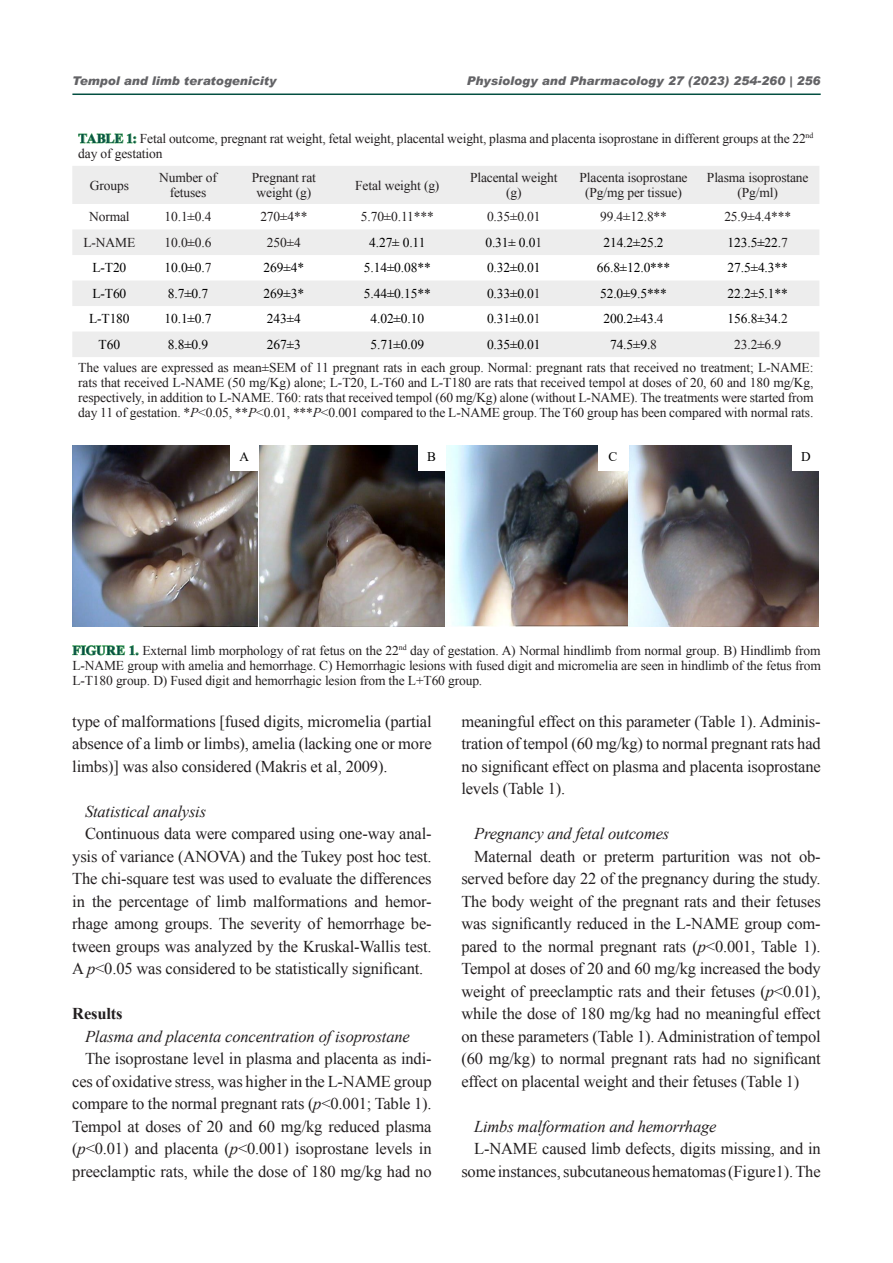
<style>
.page{position:relative;width:893px;height:1263px;background:#fff}
.page>*{position:absolute;margin:0;border:0;box-sizing:border-box;transform-origin:0 0}
.new_mant_style{font:16.5px/22.5px "Times New Roman";letter-spacing:-.01em;color:#231f20;text-align:justify}
.new_mant_style-2{font:italic 16.5px "Times New Roman";letter-spacing:-.01em;color:#231f20}
.new_mant_style-3{font:700 16.5px "Times New Roman";letter-spacing:-.01em;color:#231f20}
.Table{font:13.5px/15px "Times New Roman";letter-spacing:-.01em;color:#231f20;text-align:center}
.matn_ok{font:13.5px/15px "Times New Roman";letter-spacing:-.01em;color:#231f20;text-align:justify}
.Table-2{font:13.5px "Times New Roman";letter-spacing:-.01em;color:#000}
.t1{font:13.2px "Times New Roman";color:#000}
.titr{font:italic 900 12px "Arial";color:#636366}
.s1{font-weight:700;color:#73bf80}
.s2{color:#231f20}
.s3{font-style:italic}
</style>
<div class="page">
<svg style="left:72px;top:166px;width:747px;height:191px;fill:#ededed"></svg>
<img style="left:72px;top:445px;width:186px;height:181px">
<img style="left:260px;top:445px;width:367px;height:181px">
<img style="left:629px;top:445px;width:190px;height:181px">
<div style="left:231px;top:444px;width:27px;height:26px;background:#fff"></div>
<div style="left:418px;top:444px;width:28px;height:26px;background:#fff"></div>
<div style="left:598px;top:444px;width:30px;height:26px;background:#fff"></div>
<div style="left:792px;top:444px;width:28px;height:26px;background:#fff"></div>
<hr style="left:72px;top:94px;width:749px;height:1px;background:#034f41">
<p class="titr" style="left:72px;top:74px;width:206px">Tempol and limb teratogenicity</p>
<p class="titr" style="left:467px;top:74px;width:355px">Physiology and Pharmacology 27 (2023) 254-260 | 256</p>
<p class="Table" style="left:78px;top:131px;width:737px;text-align:left"><span class="s1">TABLE 1:</span> Fetal outcome, pregnant rat weight, fetal weight, placental weight, plasma and placenta isoprostane in different groups at the 22<sup>nd </sup>day of gestation</p>
<p class="Table" style="left:90px;top:177px;width:41px">Groups</p>
<p class="Table" style="left:159px;top:170px;width:59px">Number of fetuses</p>
<p class="Table" style="left:252px;top:170px;width:66px">Pregnant rat weight (g)</p>
<p class="Table" style="left:355px;top:177px;width:86px">Fetal weight (g)</p>
<p class="Table" style="left:470px;top:170px;width:89px">Placental weight (g)</p>
<p class="Table" style="left:580px;top:170px;width:110px">Placenta isoprostane (Pg/mg per tissue)</p>
<p class="Table" style="left:707px;top:170px;width:103px">Plasma isoprostane (Pg/ml)</p>
<p class="Table" style="left:89px;top:209px;width:42px">Normal</p>
<p class="Table" style="left:165px;top:209px;width:48px">10.1±0.4</p>
<p class="Table" style="left:260px;top:209px;width:49px">270±4**</p>
<p class="Table" style="left:361px;top:209px;width:74px">5.70±0.11***</p>
<p class="Table" style="left:487px;top:209px;width:55px">0.35±0.01</p>
<p class="Table" style="left:600px;top:209px;width:68px">99.4±12.8**</p>
<p class="Table" style="left:724px;top:209px;width:68px">25.9±4.4***</p>
<p class="Table" style="left:83px;top:235px;width:53px">L-NAME</p>
<p class="Table" style="left:165px;top:235px;width:48px">10.0±0.6</p>
<p class="Table" style="left:267px;top:235px;width:35px">250±4</p>
<p class="Table-2" style="left:369px;top:233px;width:58px">4.27± 0.11</p>
<p class="Table-2" style="left:485px;top:233px;width:58px">0.31± 0.0<span class="s2">1</span></p>
<p class="Table-2" style="left:603px;top:233px;width:62px">214.2±25.2</p>
<p class="Table-2" style="left:728px;top:233px;width:62px">123.5±22.<span class="s2">7</span></p>
<p class="Table-2" style="left:92px;top:259px;width:35px">L-T20</p>
<p class="Table-2" style="left:165px;top:259px;width:48px">10.0±0.<span class="s2">7</span></p>
<p class="Table-2" style="left:264px;top:259px;width:42px">269±4*</p>
<p class="Table-2" style="left:364px;top:259px;width:68px">5.14±0.08**</p>
<p class="Table-2" style="left:487px;top:259px;width:55px">0.32±0.01</p>
<p class="Table-2" style="left:597px;top:259px;width:75px">66.8±12.0***</p>
<p class="Table-2" style="left:728px;top:259px;width:62px">27.5±4.3**</p>
<p class="Table-2" style="left:92px;top:284px;width:35px">L-T60</p>
<p class="Table-2" style="left:168px;top:284px;width:42px">8.7±0.7</p>
<p class="Table-2" style="left:264px;top:284px;width:42px">269±3*</p>
<p class="Table-2" style="left:364px;top:284px;width:68px">5.44±0.15**</p>
<p class="Table-2" style="left:487px;top:284px;width:55px">0.33±0.0<span class="s2">1</span></p>
<p class="Table-2" style="left:600px;top:284px;width:68px">52.0±9.5***</p>
<p class="Table-2" style="left:728px;top:284px;width:62px">22.2±5.1**</p>
<p class="Table-2" style="left:89px;top:310px;width:42px">L-T180</p>
<p class="Table-2" style="left:165px;top:310px;width:48px">10.1±0.7</p>
<p class="Table-2" style="left:267px;top:310px;width:35px">243±4</p>
<p class="Table-2" style="left:371px;top:310px;width:55px">4.02±0.10</p>
<p class="Table-2" style="left:487px;top:310px;width:55px">0.31±0.0<span class="s2">1</span></p>
<p class="Table-2" style="left:603px;top:310px;width:62px">200.2±43.<span class="s2">4</span></p>
<p class="Table-2" style="left:728px;top:310px;width:62px">156.8±34.<span class="s2">2</span></p>
<p class="Table-2" style="left:99px;top:335px;width:23px">T60</p>
<p class="Table-2" style="left:168px;top:335px;width:42px">8.8±0.9</p>
<p class="Table-2" style="left:267px;top:335px;width:35px">267±3</p>
<p class="Table-2" style="left:371px;top:335px;width:55px">5.71±0.09</p>
<p class="Table-2" style="left:487px;top:335px;width:55px">0.35±0.01</p>
<p class="Table-2" style="left:610px;top:335px;width:48px">74.5±9.<span class="s2">8</span></p>
<p class="Table" style="left:734px;top:337px;width:48px">23.2±6.9</p>
<p class="Table" style="left:78px;top:360px;width:737px;text-align:justify">The values are expressed as mean±SEM of 11 pregnant rats in each group. Normal: pregnant rats that received no treatment; L-NAME: rats that received L-NAME (50 mg/Kg) alone; L-T20, L-T60 and L-T180 are rats that received tempol at doses of 20, 60 and 180 mg/Kg, respectively, in addition to L-NAME. T60: rats that received tempol (60 mg/Kg) alone (without L-NAME). The treatments were started from day 11 of gestation. *<span class="s3">P</span>&lt;0.05, **<span class="s3">P</span>&lt;0.01, ***<span class="s3">P</span>&lt;0.001 compared to the L-NAME group. The T60 group has been compared with normal rats.</p>
<p class="t1" style="left:240px;top:447px;width:11px">A</p>
<p class="t1" style="left:427px;top:447px;width:10px">B</p>
<p class="t1" style="left:609px;top:447px;width:10px">C</p>
<p class="t1" style="left:801px;top:447px;width:11px">D</p>
<p class="matn_ok" style="left:72px;top:642px;width:750px"><span class="s1">FIGURE 1.</span> External limb morphology of rat fetus on the 22<sup>nd</sup> day of gestation. A) Normal hindlimb from normal group. B) Hindlimb from L-NAME group with amelia and hemorrhage. C) Hemorrhagic lesions with fused digit and micromelia are seen in hindlimb of the fetus from L-T180 group. D) Fused digit and hemorrhagic lesion from the L+T60 group.</p>
<p class="new_mant_style" style="left:72px;top:710px;width:361px">type of malformations [fused digits, micromelia (partial absence of a limb or limbs), amelia (lacking one or more limbs)] was also considered (Makris et al, 2009).</p>
<p class="new_mant_style-2" style="left:85px;top:800px;width:123px">Statistical analysis</p>
<p class="new_mant_style" style="left:72px;top:822px;width:361px;text-indent:13px">Continuous data were compared using one-way anal&shy;ysis of variance (ANOVA) and the Tukey post hoc test.<br>The chi-square test was used to evaluate the differences in the percentage of limb malformations and hemor&shy;rhage among groups. The severity of hemorrhage be&shy;tween groups was analyzed by the Kruskal-Wallis test.<br>A <span class="s3">p</span>&lt;0.05 was considered to be statistically significant.</p>
<p class="new_mant_style-3" style="left:72px;top:1002px;width:52px">Results</p>
<p class="new_mant_style-2" style="left:85px;top:1025px;width:326px">Plasma and placenta concentration of isoprostane</p>
<p class="new_mant_style" style="left:72px;top:1047px;width:361px;text-indent:13px">The isoprostane level in plasma and placenta as indi&shy;ces of oxidative stress, was higher in the L-NAME group compare to the normal pregnant rats (<span class="s3">p</span>&lt;0.001; Table 1).<br>Tempol at doses of 20 and 60 mg/kg reduced plasma (<span class="s3">p</span>&lt;0.01) and placenta (<span class="s3">p</span>&lt;0.001) isoprostane levels in preeclamptic rats, while the dose of 180 mg/kg had no</p>
<p class="new_mant_style" style="left:461px;top:710px;width:361px">meaningful effect on this parameter (Table 1). Adminis&shy;tration of tempol (60 mg/kg) to normal pregnant rats had no significant effect on plasma and placenta isoprostane levels (Table 1).</p>
<p class="new_mant_style-2" style="left:474px;top:822px;width:197px">Pregnancy and fetal outcomes</p>
<p class="new_mant_style" style="left:461px;top:845px;width:361px;text-indent:13px">Maternal death or preterm parturition was not ob&shy;served before day 22 of the pregnancy during the study.<br>The body weight of the pregnant rats and their fetuses was significantly reduced in the L-NAME group com&shy;pared to the normal pregnant rats (<span class="s3">p</span>&lt;0.001, Table 1).<br>Tempol at doses of 20 and 60 mg/kg increased the body weight of preeclamptic rats and their fetuses (<span class="s3">p</span>&lt;0.01), while the dose of 180 mg/kg had no meaningful effect on these parameters (Table 1). Administration of tempol (60 mg/kg) to normal pregnant rats had no significant effect on placental weight and their fetuses (Table 1)</p>
<p class="new_mant_style-2" style="left:474px;top:1115px;width:244px">Limbs malformation and hemorrhage</p>
<p class="new_mant_style" style="left:461px;top:1137px;width:361px;text-align:right">L-NAME caused limb defects, digits missing, and in some instances,subcutaneous hematomas(Figure1).The</p>
</div>
